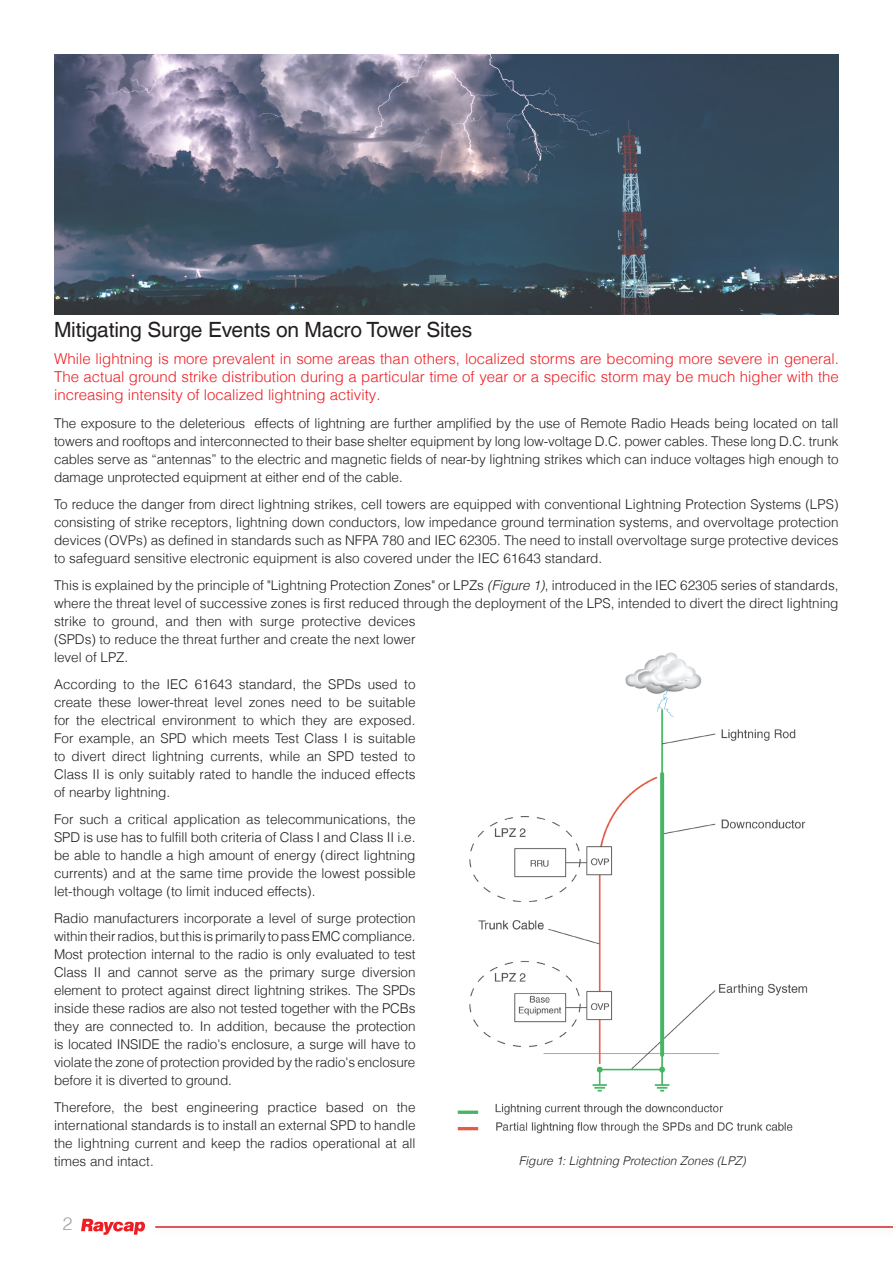
<style>
.page{position:relative;width:893px;height:1263px;background:#fff}
.page>*{position:absolute;margin:0;border:0;box-sizing:border-box;transform-origin:0 0}
.t1{font:21px "Helvetica LT Com";letter-spacing:-.01em;color:#231f20}
.t2{font:300 18px "Helvetica LT Com";color:#9da3a8}
.t3{font:300 15px/18px "Helvetica LT Com";color:#ee1d23;text-align:justify}
.t4{font:300 13.5px/18px "Helvetica LT Com";color:#231f20;text-align:justify}
.t5{font:italic 300 12px "Helvetica LT Com";letter-spacing:.005em;color:#231f20}
.s1{font-style:italic}
</style>
<div class="page">
<svg style="left:81px;top:1219px;width:64px;height:16px"></svg>
<div style="left:153px;top:1223px;width:740px;height:13px;background:#fcfcfb"></div>
<hr style="left:155px;top:1226px;width:738px;height:2px;background:#d1232a">
<img style="left:457px;top:652px;width:351px;height:482px">
<img style="left:54px;top:54px;width:785px;height:261px">
<p class="t1" style="left:54px;top:318px;width:420px">Mitigating Surge Events on Macro Tower Sites</p>
<p class="t3" style="left:54px;top:350px;width:786px">While lightning is more prevalent in some areas than others, localized storms are becoming more severe in general.<br>The actual ground strike distribution during a particular time of year or a specific storm may be much higher with the increasing intensity of localized lightning activity.</p>
<p class="t4" style="left:54px;top:414px;width:786px">The exposure to the deleterious effects of lightning are further amplified by the use of Remote Radio Heads being located on tall towers and rooftops and interconnected to their base shelter equipment by long low-voltage D.C. power cables. These long D.C. trunk cables serve as “antennas” to the electric and magnetic fields of near-by lightning strikes which can induce voltages high enough to damage unprotected equipment at either end of the cable.</p>
<p class="t4" style="left:54px;top:495px;width:786px">To reduce the danger from direct lightning strikes, cell towers are equipped with conventional Lightning Protection Systems (LPS) consisting of strike receptors, lightning down conductors, low impedance ground termination systems, and overvoltage protection devices (OVPs) as defined in standards such as NFPA 780 and IEC 62305. The need to install overvoltage surge protective devices to safeguard sensitive electronic equipment is also covered under the IEC 61643 standard.</p>
<p class="t4" style="left:54px;top:576px;width:786px;text-align:left">This is explained by the principle of "Lightning Protection Zones" or LPZs <span class="s1">(Figure 1)</span>, introduced in the IEC 62305 series of standards, where the threat level of successive zones is first reduced through the deployment of the LPS, intended to divert the direct lightning strike to ground, and then with surge protective devices<br>(SPDs) to reduce the threat further and create the next lower<br>level of LPZ.</p>
<p class="t4" style="left:54px;top:675px;width:363px">According to the IEC 61643 standard, the SPDs used to create these lower-threat level zones need to be suitable for the electrical environment to which they are exposed.<br>For example, an SPD which meets Test Class I is suitable to divert direct lightning currents, while an SPD tested to Class II is only suitably rated to handle the induced effects of nearby lightning.</p>
<p class="t4" style="left:54px;top:810px;width:363px">For such a critical application as telecommunications, the SPD is use has to fulfill both criteria of Class I and Class II i.e. be able to handle a high amount of energy (direct lightning currents) and at the same time provide the lowest possible let-though voltage (to limit induced effects).</p>
<p class="t4" style="left:54px;top:909px;width:363px">Radio manufacturers incorporate a level of surge protection within their radios, but this is primarily to pass EMC compliance.<br>Most protection internal to the radio is only evaluated to test Class II and cannot serve as the primary surge diversion element to protect against direct lightning strikes. The SPDs inside these radios are also not tested together with the PCBs they are connected to. In addition, because the protection is located INSIDE the radio's enclosure, a surge will have to violate the zone of protection provided by the radio's enclosure before it is diverted to ground.</p>
<p class="t4" style="left:54px;top:1098px;width:363px">Therefore, the best engineering practice based on the international standards is to install an external SPD to handle the lightning current and keep the radios operational at all times and intact.</p>
<p class="t5" style="left:519px;top:1153px;width:229px">Figure 1: Lightning Protection Zones (LPZ)</p>
<h2 class="t2" style="left:62px;top:1213px;width:12px">2</h2>
</div>
